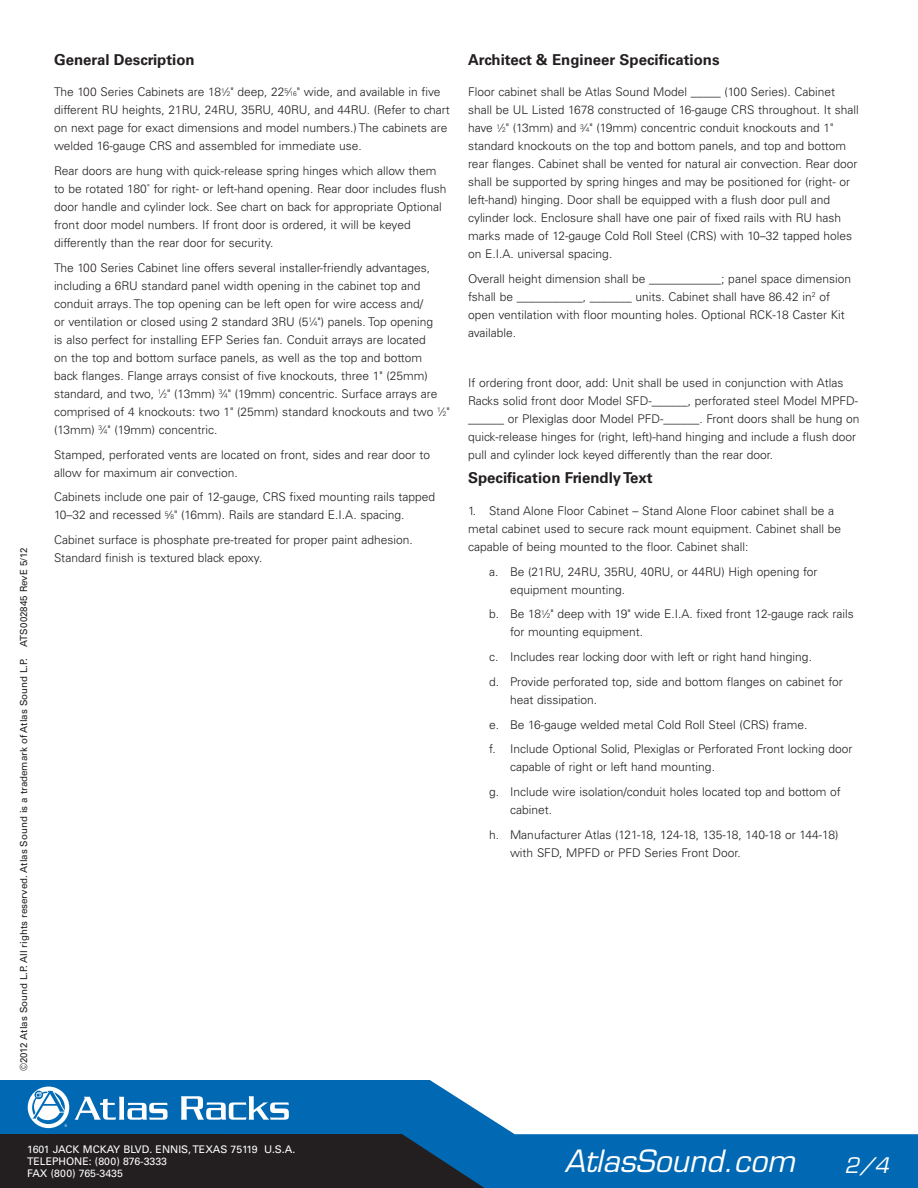
<style>
.page{position:relative;width:918px;height:1188px;background:#fff}
.page>*{position:absolute;margin:0;border:0;box-sizing:border-box;transform-origin:0 0}
.t1{font:italic 30px "Eurostile";color:#fff}
.t2{font:italic 21px "Eurostile";color:#fff}
.Section_Heading___8{font:700 15px "Univers LT Std";color:#231f20}
.Body_Copy___8_8_8{font:300 12px/18px "Univers LT Std";color:#231f20}
.t3{font:10.5px/12px "Univers LT Std";color:#fff}
.t4{font:9.75px "Univers LT Std";color:#231f20}
.s1{font-size:6.6px}
</style>
<div class="page">
<svg style="left:0;top:1080px;width:918px;height:108px;fill:#0168b3"></svg>
<svg style="left:0;top:1134px;width:484px;height:54px;background:#20252c"></svg>
<svg style="left:27px;top:1086px;width:43px;height:43px"></svg>
<div style="left:28px;top:1087px;width:41px;height:41px;background:#fff;border-radius:50%"></div>
<svg style="left:75px;top:1097px;width:93px;height:23px"></svg>
<svg style="left:181px;top:1096px;width:108px;height:24px"></svg>
<svg style="left:32px;top:1090px;width:35px;height:37px"></svg>
<p class="t4" style="left:18px;top:1071px;width:525px;rotate:-90deg">©2012 Atlas Sound L.P. All rights reserved. Atlas Sound is a trademark of Atlas Sound L.P. ATS002845 RevE 5/12</p>
<p class="Section_Heading___8" style="left:54px;top:51px;width:142px">General Description</p>
<p class="Body_Copy___8_8_8" style="left:54px;top:83px;width:397px">The 100 Series Cabinets are 18<sup>1</sup>⁄<span class="s1">2</span>" deep, 22<sup>5</sup>⁄<span class="s1">16</span>" wide, and available in five different RU heights, 21RU, 24RU, 35RU, 40RU, and 44RU. (Refer to chart on next page for exact dimensions and model numbers.) The cabinets are welded 16-gauge CRS and assembled for immediate use.</p>
<p class="Body_Copy___8_8_8" style="left:54px;top:162px;width:394px">Rear doors are hung with quick-release spring hinges which allow them to be rotated 180˚ for right- or left-hand opening. Rear door includes flush door handle and cylinder lock. See chart on back for appropriate Optional front door model numbers. If front door is ordered, it will be keyed differently than the rear door for security.</p>
<p class="Body_Copy___8_8_8" style="left:54px;top:259px;width:397px">The 100 Series Cabinet line offers several installer-friendly advantages, including a 6RU standard panel width opening in the cabinet top and conduit arrays. The top opening can be left open for wire access and/<br>or ventilation or closed using 2 standard 3RU (5<sup>1</sup>⁄<span class="s1">4</span>") panels. Top opening<br>is also perfect for installing EFP Series fan. Conduit arrays are located<br>on the top and bottom surface panels, as well as the top and bottom<br>back flanges. Flange arrays consist of five knockouts, three 1" (25mm) standard, and two, <sup>1</sup>⁄<span class="s1">2</span>" (13mm) <sup>3</sup>⁄<span class="s1">4</span>" (19mm) concentric. Surface arrays are comprised of 4 knockouts: two 1" (25mm) standard knockouts and two <sup>1</sup>⁄<span class="s1">2</span>" (13mm) <sup>3</sup>⁄<span class="s1">4</span>" (19mm) concentric.</p>
<p class="Body_Copy___8_8_8" style="left:54px;top:445px;width:378px">Stamped, perforated vents are located on front, sides and rear door to allow for maximum air convection.</p>
<p class="Body_Copy___8_8_8" style="left:54px;top:488px;width:383px">Cabinets include one pair of 12-gauge, CRS fixed mounting rails tapped<br>10–32 and recessed <sup>5</sup>⁄<span class="s1">8</span>" (16mm). Rails are standard E.I.A. spacing.</p>
<p class="Body_Copy___8_8_8" style="left:54px;top:531px;width:360px">Cabinet surface is phosphate pre-treated for proper paint adhesion.<br>Standard finish is textured black epoxy.</p>
<p class="Section_Heading___8" style="left:468px;top:51px;width:253px">Architect &amp; Engineer Specifications</p>
<p class="Body_Copy___8_8_8" style="left:468px;top:83px;width:392px">Floor cabinet shall be Atlas Sound Model _____ (100 Series). Cabinet shall be UL Listed 1678 constructed of 16-gauge CRS throughout. It shall have <sup>1</sup>⁄<span class="s1">2</span>" (13mm) and <sup>3</sup>⁄<span class="s1">4</span>" (19mm) concentric conduit knockouts and 1" standard knockouts on the top and bottom panels, and top and bottom rear flanges. Cabinet shall be vented for natural air convection. Rear door shall be supported by spring hinges and may be positioned for (right- or left-hand) hinging. Door shall be equipped with a flush door pull and cylinder lock. Enclosure shall have one pair of fixed rails with RU hash marks made of 12-gauge Cold Roll Steel (CRS) with 10–32 tapped holes on E.I.A. universal spacing.</p>
<p class="Body_Copy___8_8_8" style="left:468px;top:270px;width:385px">Overall height dimension shall be ____________; panel space dimension fshall be ___________, _______ units. Cabinet shall have 86.42 in<sup>2</sup> of open ventilation with floor mounting holes. Optional RCK-18 Caster Kit available.</p>
<p class="Body_Copy___8_8_8" style="left:468px;top:373px;width:393px">If ordering front door, add: Unit shall be used in conjunction with Atlas Racks solid front door Model SFD-______, perforated steel Model MPFD-______ or Plexiglas door Model PFD-______. Front doors shall be hung on quick-release hinges for (right, left)-hand hinging and include a flush door pull and cylinder lock keyed differently than the rear door.</p>
<p class="Section_Heading___8" style="left:468px;top:469px;width:186px">Specification Friendly Text</p>
<p class="Body_Copy___8_8_8" style="left:468px;top:502px;width:375px">1. Stand Alone Floor Cabinet – Stand Alone Floor cabinet shall be a metal cabinet used to secure rack mount equipment. Cabinet shall be capable of being mounted to the floor. Cabinet shall:</p>
<p class="Body_Copy___8_8_8" style="left:510px;top:562px;width:309px;text-indent:-21px">a. Be (21RU, 24RU, 35RU, 40RU, or 44RU) High opening for equipment mounting.</p>
<p class="Body_Copy___8_8_8" style="left:510px;top:605px;width:345px;text-indent:-21px">b. Be 18<sup>1</sup>⁄<span class="s1">2</span>" deep with 19" wide E.I.A. fixed front 12-gauge rack rails for mounting equipment.</p>
<p class="Body_Copy___8_8_8" style="left:489px;top:648px;width:325px">c. Includes rear locking door with left or right hand hinging.</p>
<p class="Body_Copy___8_8_8" style="left:510px;top:673px;width:334px;text-indent:-21px">d. Provide perforated top, side and bottom flanges on cabinet for heat dissipation.</p>
<p class="Body_Copy___8_8_8" style="left:489px;top:715px;width:320px">e. Be 16-gauge welded metal Cold Roll Steel (CRS) frame.</p>
<p class="Body_Copy___8_8_8" style="left:510px;top:740px;width:344px;text-indent:-21px">f. Include Optional Solid, Plexiglas or Perforated Front locking door capable of right or left hand mounting.</p>
<p class="Body_Copy___8_8_8" style="left:510px;top:783px;width:332px;text-indent:-21px">g. Include wire isolation/conduit holes located top and bottom of cabinet.</p>
<p class="Body_Copy___8_8_8" style="left:510px;top:826px;width:330px;text-indent:-21px">h. Manufacturer Atlas (121-18, 124-18, 135-18, 140-18 or 144-18) with SFD, MPFD or PFD Series Front Door.</p>
<p class="t3" style="left:27px;top:1143px;width:270px">1601 JACK MCKAY BLVD. ENNIS, TEXAS 75119 U.S.A.<br>TELEPHONE: (800) 876-3333<br>FAX (800) 765-3435</p>
<h1 class="t1" style="left:564px;top:1143px;width:232px">AtlasSound.com</h1>
<h2 class="t2" style="left:845px;top:1153px;width:46px">2/4</h2>
</div>
